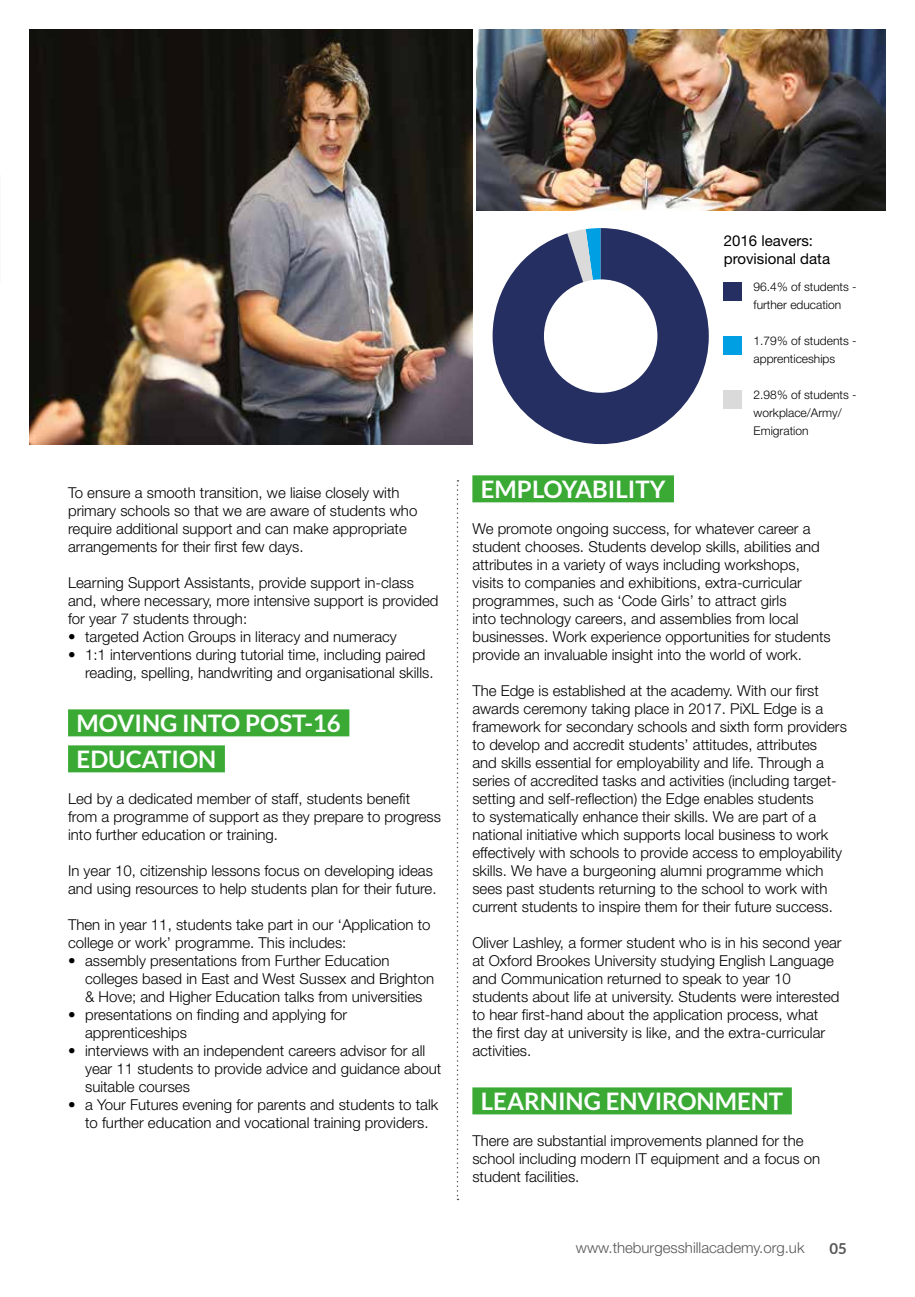
<style>
.page{position:relative;width:915px;height:1297px;background:#fff}
.page>*{position:absolute;margin:0;border:0;box-sizing:border-box;transform-origin:0 0}
.t1{font:700 24px/36px "Lato";color:#fff}
.t2{font:300 15px/18px "Helvetica Neue LT Std";color:#000}
.t3{font:300 15px "Helvetica Neue LT Std";color:#575756}
.t4{font:15px/18px "Helvetica Neue LT Std";color:#000}
.t5{font:700 15px "Lato";color:#575756}
.t6{font:300 12px/18px "Helvetica Neue LT Std";color:#000}
</style>
<div class="page">
<div style="left:68px;top:709px;width:281px;height:27px;background:#3aaa35"></div>
<div style="left:68px;top:745px;width:157px;height:27px;background:#3aaa35"></div>
<div style="left:472px;top:475px;width:201px;height:27px;background:#3aaa35"></div>
<div style="left:472px;top:1087px;width:319px;height:27px;background:#3aaa35"></div>
<svg style="left:456px;top:480px;width:2px;height:720px"></svg>
<img style="left:30px;top:30px;width:442px;height:414px">
<img style="left:476px;top:30px;width:408px;height:180px">
<svg style="left:492px;top:228px;width:216px;height:216px"></svg>
<div style="left:543px;top:279px;width:114px;height:114px;background:#fff;border-radius:50%"></div>
<div style="left:723px;top:282px;width:18px;height:18px;background:#252f61"></div>
<div style="left:723px;top:336px;width:18px;height:18px;background:#009fe3"></div>
<div style="left:723px;top:390px;width:18px;height:18px;background:#dadada"></div>
<p class="t2" style="left:68px;top:483px;width:350px">To ensure a smooth transition, we liaise closely with primary schools so that we are aware of students who require additional support and can make appropriate arrangements for their first few days.</p>
<p class="t2" style="left:68px;top:573px;width:372px">Learning Support Assistants, provide support in-class and, where necessary, more intensive support is provided for year 7 students through:</p>
<p class="t2" style="left:68px;top:627px;width:330px">• targeted Action Groups in literacy and numeracy</p>
<p class="t2" style="left:85px;top:645px;width:350px;text-indent:-17px">• 1:1 interventions during tutorial time, including paired reading, spelling, handwriting and organisational skills.</p>
<h1 class="t1" style="left:77px;top:705px;width:266px">MOVING INTO POST-16<br>EDUCATION</h1>
<p class="t2" style="left:68px;top:789px;width:374px">Led by a dedicated member of staff, students benefit from a programme of support as they prepare to progress into further education or training.</p>
<p class="t2" style="left:68px;top:861px;width:370px">In year 10, citizenship lessons focus on developing ideas and using resources to help students plan for their future.</p>
<p class="t2" style="left:68px;top:915px;width:364px">Then in year 11, students take part in our ‘Application to college or work’ programme. This includes:</p>
<p class="t2" style="left:85px;top:951px;width:350px;text-indent:-17px">• assembly presentations from Further Education colleges based in East and West Sussex and Brighton &amp; Hove; and Higher Education talks from universities</p>
<p class="t2" style="left:85px;top:1005px;width:263px;text-indent:-17px">• presentations on finding and applying for apprenticeships</p>
<p class="t2" style="left:85px;top:1041px;width:357px;text-indent:-17px">• interviews with an independent careers advisor for all year 11 students to provide advice and guidance about suitable courses</p>
<p class="t2" style="left:68px;top:1095px;width:371px;text-align:center">• a Your Futures evening for parents and students to talk to further education and vocational training providers.</p>
<p class="t4" style="left:723px;top:232px;width:108px">2016 leavers: provisional data</p>
<p class="t6" style="left:753px;top:277px;width:104px">96.4% of students - further education</p>
<p class="t6" style="left:753px;top:331px;width:104px">1.79% of students - apprenticeships</p>
<p class="t6" style="left:753px;top:385px;width:104px">2.98% of students - workplace/Army/<br>Emigration</p>
<h1 class="t1" style="left:480px;top:471px;width:186px">EMPLOYABILITY</h1>
<p class="t2" style="left:472px;top:519px;width:360px">We promote ongoing success, for whatever career a student chooses. Students develop skills, abilities and attributes in a variety of ways including workshops, visits to companies and exhibitions, extra-curricular programmes, such as ‘Code Girls’ to attract girls<br>into technology careers, and assemblies from local businesses. Work experience opportunities for students provide an invaluable insight into the world of work.</p>
<p class="t2" style="left:472px;top:681px;width:376px">The Edge is established at the academy. With our first awards ceremony taking place in 2017. PiXL Edge is a framework for secondary schools and sixth form providers to develop and accredit students’ attitudes, attributes<br>and skills essential for employability and life. Through a series of accredited tasks and activities (including target&shy;setting and self-reflection) the Edge enables students<br>to systematically enhance their skills. We are part of a national initiative which supports local business to work effectively with schools to provide access to employability skills. We have a burgeoning alumni programme which sees past students returning to the school to work with current students to inspire them for their future success.</p>
<p class="t2" style="left:472px;top:933px;width:370px">Oliver Lashley, a former student who is in his second year at Oxford Brookes University studying English Language and Communication returned to speak to year 10 students about life at university. Students were interested to hear first-hand about the application process, what the first day at university is like, and the extra-curricular activities.</p>
<h1 class="t1" style="left:480px;top:1083px;width:304px">LEARNING ENVIRONMENT</h1>
<p class="t2" style="left:472px;top:1131px;width:349px">There are substantial improvements planned for the school including modern IT equipment and a focus on student facilities.</p>
<p class="t3" style="left:575px;top:1239px;width:230px">www.theburgesshillacademy.org.uk</p>
<p class="t5" style="left:829px;top:1240px;width:19px">05</p>
</div>
